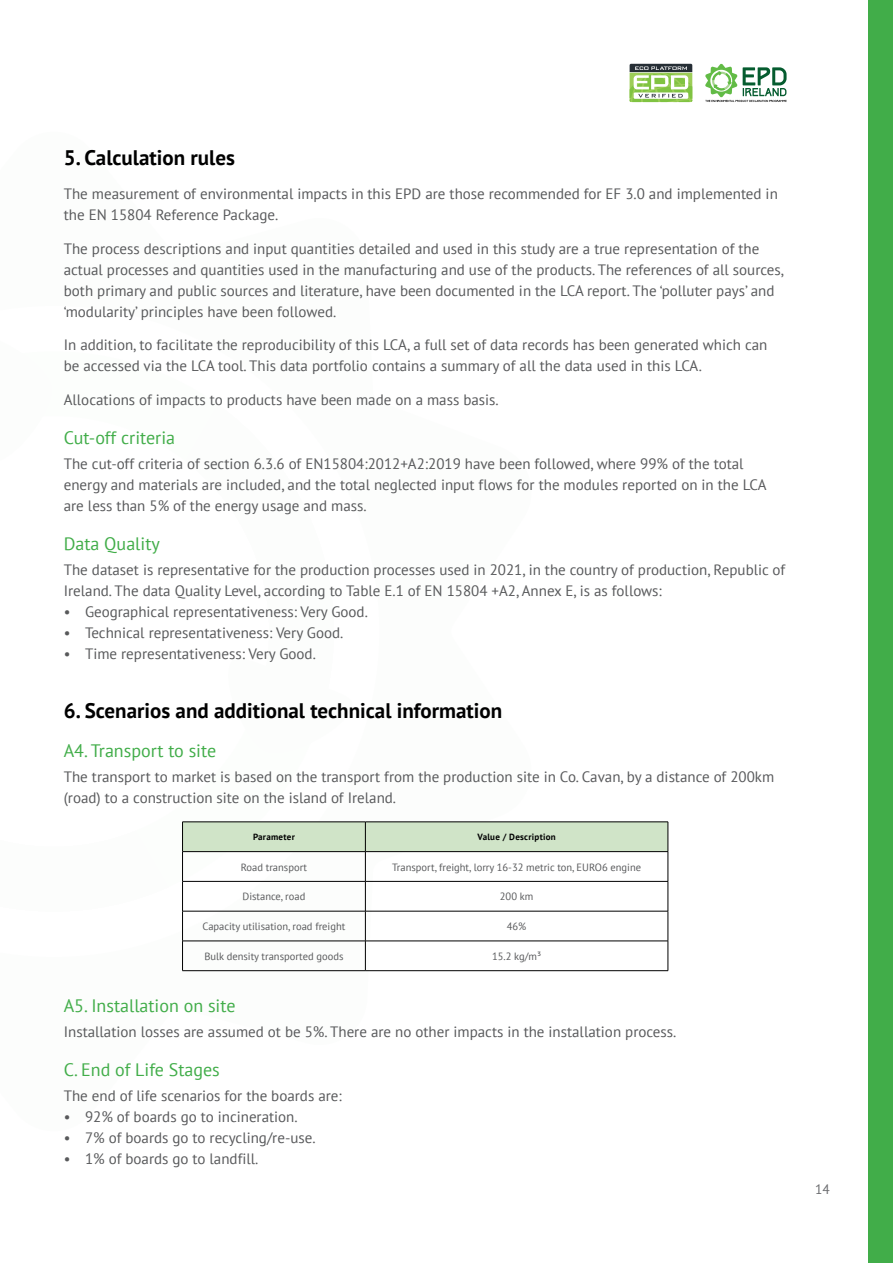
<style>
.page{position:relative;width:893px;height:1263px;background:#fff}
.page>*{position:absolute;margin:0;border:0;box-sizing:border-box;transform-origin:0 0}
.t1{font:700 21px "PT Sans";color:#000}
.t2{font:18px "PT Sans";color:#41ad49}
.t3{font:15px/21px "PT Sans";color:#58595b}
.t4{font:13.5px "PT Sans";color:#696a6d}
.t5{font:10.5px "PT Sans";color:#58595b}
.t6{font:700 9px "PT Sans";letter-spacing:.03em;color:#000}
</style>
<div class="page">
<div style="left:868px;top:0;width:25px;height:1263px;background:#41ad49"></div>
<svg style="left:705px;top:64px;width:82px;height:38px"></svg>
<svg style="left:630px;top:64px;width:62px;height:38px"></svg>
<hr style="left:182px;top:881px;width:183px;height:1px;background:#000">
<hr style="left:365px;top:881px;width:303px;height:1px;background:#000">
<hr style="left:182px;top:911px;width:183px;height:1px;background:#000">
<hr style="left:365px;top:911px;width:303px;height:1px;background:#000">
<hr style="left:182px;top:941px;width:183px;height:1px;background:#000">
<hr style="left:365px;top:941px;width:303px;height:1px;background:#000">
<hr style="left:182px;top:970px;width:183px;height:1px;background:#000">
<hr style="left:365px;top:970px;width:303px;height:1px;background:#000">
<hr style="left:182px;top:881px;width:1px;height:30px;background:#000">
<hr style="left:668px;top:881px;width:1px;height:30px;background:#000">
<hr style="left:182px;top:911px;width:1px;height:30px;background:#000">
<hr style="left:668px;top:911px;width:1px;height:30px;background:#000">
<svg style="left:182px;top:941px;width:1px;height:29px"></svg>
<svg style="left:668px;top:941px;width:1px;height:29px"></svg>
<hr style="left:182px;top:821px;width:183px;height:1px;background:#000">
<hr style="left:365px;top:821px;width:303px;height:1px;background:#000">
<svg style="left:182px;top:822px;width:487px;height:59px"></svg>
<hr style="left:365px;top:881px;width:1px;height:30px;background:#000">
<hr style="left:365px;top:911px;width:1px;height:30px;background:#000">
<svg style="left:365px;top:941px;width:1px;height:29px"></svg>
<h1 class="t1" style="left:64px;top:144px;width:173px">5. Calculation rules</h1>
<p class="t3" style="left:64px;top:183px;width:716px">The measurement of environmental impacts in this EPD are those recommended for EF 3.0 and implemented in the EN 15804 Reference Package.</p>
<p class="t3" style="left:64px;top:237px;width:722px">The process descriptions and input quantities detailed and used in this study are a true representation of the actual processes and quantities used in the manufacturing and use of the products. The references of all sources, both primary and public sources and literature, have been documented in the LCA report. The ‘polluter pays’ and ‘modularity’ principles have been followed.</p>
<p class="t3" style="left:64px;top:334px;width:705px">In addition, to facilitate the reproducibility of this LCA, a full set of data records has been generated which can be accessed via the LCA tool. This data portfolio contains a summary of all the data used in this LCA.</p>
<p class="t3" style="left:64px;top:389px;width:436px">Allocations of impacts to products have been made on a mass basis.</p>
<p class="t2" style="left:64px;top:426px;width:113px">Cut-off criteria</p>
<p class="t3" style="left:64px;top:453px;width:704px">The cut-off criteria of section 6.3.6 of EN15804:2012+A2:2019 have been followed, where 99% of the total energy and materials are included, and the total neglected input flows for the modules reported on in the LCA are less than 5% of the energy usage and mass.</p>
<p class="t2" style="left:64px;top:532px;width:98px">Data Quality</p>
<p class="t3" style="left:64px;top:559px;width:723px">The dataset is representative for the production processes used in 2021, in the country of production, Republic of<br>Ireland. The data Quality Level, according to Table E.1 of EN 15804 +A2, Annex E, is as follows:</p>
<p class="t3" style="left:64px;top:601px;width:306px">• Geographical representativeness: Very Good.</p>
<p class="t3" style="left:64px;top:622px;width:281px">• Technical representativeness: Very Good.</p>
<p class="t3" style="left:64px;top:643px;width:254px">• Time representativeness: Very Good.</p>
<h1 class="t1" style="left:64px;top:697px;width:440px">6. Scenarios and additional technical information</h1>
<p class="t2" style="left:64px;top:739px;width:154px">A4. Transport to site</p>
<p class="t3" style="left:64px;top:766px;width:712px">The transport to market is based on the transport from the production site in Co. Cavan, by a distance of 200km (road) to a construction site on the island of Ireland.</p>
<p class="t6" style="left:253px;top:831px;width:43px">Parameter</p>
<p class="t6" style="left:477px;top:831px;width:80px">Value / Description</p>
<p class="t5" style="left:241px;top:860px;width:68px">Road transport</p>
<p class="t5" style="left:392px;top:860px;width:250px">Transport, freight, lorry 16-32 metric ton, EURO6 engine</p>
<p class="t5" style="left:243px;top:890px;width:64px">Distance, road</p>
<p class="t5" style="left:500px;top:890px;width:35px">200 km</p>
<p class="t5" style="left:203px;top:920px;width:144px">Capacity utilisation, road freight</p>
<p class="t5" style="left:507px;top:920px;width:21px">46%</p>
<p class="t5" style="left:204px;top:949px;width:141px">Bulk density transported goods</p>
<p class="t5" style="left:492px;top:949px;width:51px">15.2 kg/m³</p>
<p class="t2" style="left:64px;top:994px;width:173px">A5. Installation on site</p>
<p class="t3" style="left:64px;top:1021px;width:614px">Installation losses are assumed ot be 5%. There are no other impacts in the installation process.</p>
<p class="t2" style="left:64px;top:1058px;width:158px">C. End of Life Stages</p>
<p class="t3" style="left:64px;top:1085px;width:280px">The end of life scenarios for the boards are:</p>
<p class="t3" style="left:64px;top:1106px;width:235px">• 92% of boards go to incineration.</p>
<p class="t3" style="left:64px;top:1127px;width:253px">• 7% of boards go to recycling/re-use.</p>
<p class="t3" style="left:64px;top:1148px;width:196px">• 1% of boards go to landfill.</p>
<p class="t4" style="left:815px;top:1181px;width:16px">14</p>
</div>
